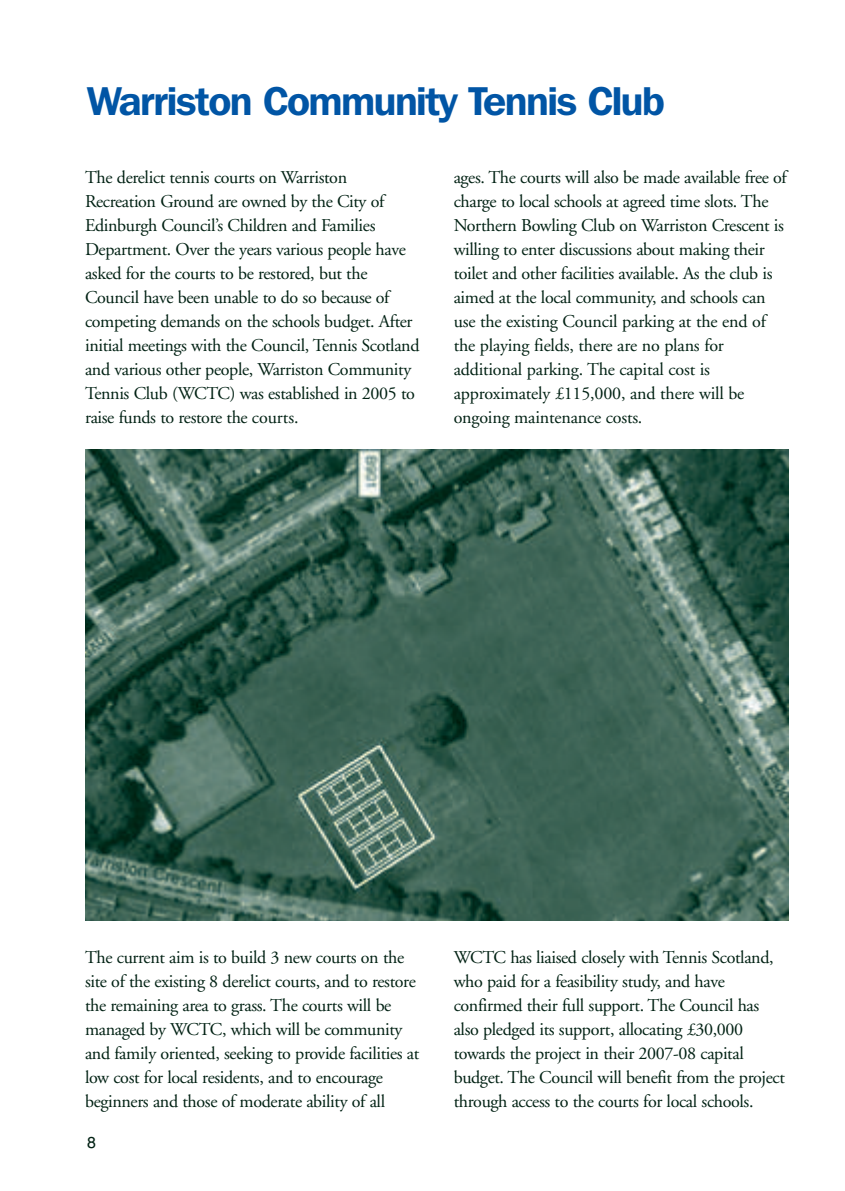
<style>
.page{position:relative;width:845px;height:1191px;background:#fff}
.page>*{position:absolute;margin:0;border:0;box-sizing:border-box;transform-origin:0 0}
.t1{font:600 40px "Franklin Gothic IT Cby BT";letter-spacing:-.035em;color:#0155a5}
.t2{font:18px/24px "Adobe Garamond";letter-spacing:-.02em;color:#002113}
.t3{font:16px "Helvetica";color:#002113}
</style>
<div class="page">
<img style="left:85px;top:450px;width:703px;height:470px">
<h1 class="t1" style="left:87px;top:87px;width:579px">Warriston Community Tennis Club</h1>
<p class="t2" style="left:85px;top:167px;width:336px">The derelict tennis courts on Warriston Recreation Ground are owned by the City of Edinburgh Council’s Children and Families Department. Over the years various people have asked for the courts to be restored, but the Council have been unable to do so because of competing demands on the schools budget. After initial meetings with the Council, Tennis Scotland and various other people, Warriston Community Tennis Club (WCTC) was established in 2005 to raise funds to restore the courts.</p>
<p class="t2" style="left:454px;top:167px;width:334px">ages. The courts will also be made available free of charge to local schools at agreed time slots. The Northern Bowling Club on Warriston Crescent is willing to enter discussions about making their toilet and other facilities available. As the club is aimed at the local community, and schools can use the existing Council parking at the end of the playing fields, there are no plans for additional parking. The capital cost is approximately £115,000, and there will be ongoing maintenance costs.</p>
<p class="t2" style="left:85px;top:946px;width:336px">The current aim is to build 3 new courts on the site of the existing 8 derelict courts, and to restore the remaining area to grass. The courts will be managed by WCTC, which will be community and family oriented, seeking to provide facilities at low cost for local residents, and to encourage beginners and those of moderate ability of all</p>
<p class="t3" style="left:87px;top:1133px;width:10px">8</p>
<p class="t2" style="left:454px;top:946px;width:333px">WCTC has liaised closely with Tennis Scotland, who paid for a feasibility study, and have confirmed their full support. The Council has also pledged its support, allocating £30,000 towards the project in their 2007-08 capital budget. The Council will benefit from the project through access to the courts for local schools.</p>
</div>
